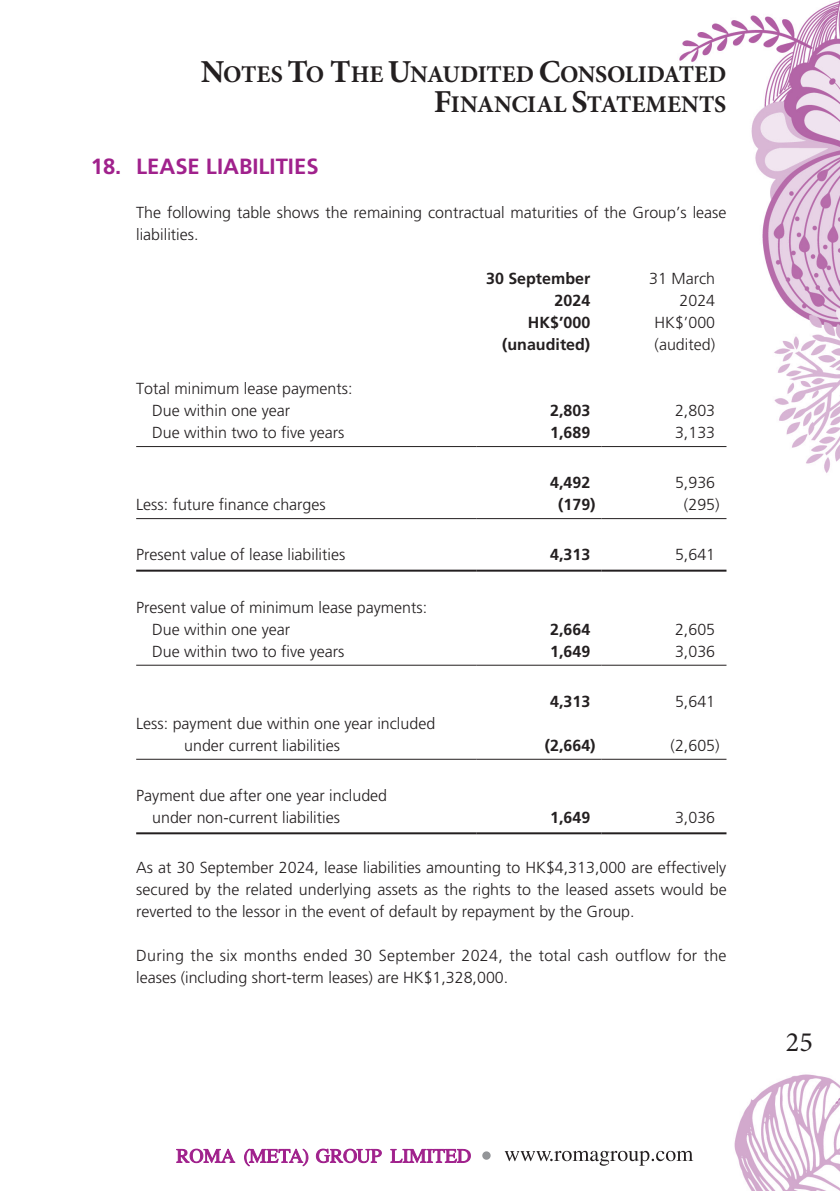
<style>
.page{position:relative;width:840px;height:1191px;background:#fff}
.page>*{position:absolute;margin:0;border:0;box-sizing:border-box;transform-origin:0 0}
.t1{font:28px "Minion Pro";color:#231f20}
.t2{font:700 24px/30px "Minion Pro";letter-spacing:-.005em;color:#231f20;text-align:right}
._01_H1{font:700 22px "Frutiger LT Std";color:#a0218c}
._50_Table_txt{font:300 16px "Frutiger LT Std";color:#231f20}
._00_txt{font:300 16px/22px "Frutiger LT Std";color:#231f20}
._00_txt-2{font:300 16px/22px "Frutiger LT Std";letter-spacing:.02em;color:#231f20}
._50_Table_txt-2{font:700 16px "Frutiger LT Std";color:#231f20}
.s1{font-size:32px}
</style>
<div class="page">
<img style="left:136px;top:1px;width:703px;height:1190px">
<svg style="left:176px;top:1148px;width:59px;height:15px"></svg>
<svg style="left:244px;top:1148px;width:64px;height:18px"></svg>
<svg style="left:316px;top:1148px;width:65px;height:15px"></svg>
<svg style="left:390px;top:1148px;width:80px;height:14px"></svg>
<svg style="left:504px;top:1150px;width:188px;height:15px"></svg>
<div style="left:482px;top:1151px;width:8px;height:8px;background:#939598;border-radius:50%"></div>
<hr style="left:136px;top:446px;width:340px;height:1px;background:#231f20">
<hr style="left:476px;top:446px;width:125px;height:1px;background:#231f20">
<hr style="left:601px;top:446px;width:125px;height:1px;background:#231f20">
<hr style="left:136px;top:518px;width:340px;height:1px;background:#231f20">
<hr style="left:476px;top:518px;width:125px;height:1px;background:#231f20">
<hr style="left:601px;top:518px;width:125px;height:1px;background:#231f20">
<hr style="left:136px;top:569px;width:340px;height:2px;background:#231f20">
<hr style="left:476px;top:569px;width:125px;height:2px;background:#231f20">
<hr style="left:601px;top:569px;width:125px;height:2px;background:#231f20">
<hr style="left:136px;top:664px;width:340px;height:1px;background:#231f20">
<hr style="left:476px;top:664px;width:125px;height:1px;background:#231f20">
<hr style="left:601px;top:664px;width:125px;height:1px;background:#231f20">
<hr style="left:136px;top:758px;width:340px;height:1px;background:#231f20">
<hr style="left:476px;top:758px;width:125px;height:1px;background:#231f20">
<hr style="left:601px;top:758px;width:125px;height:1px;background:#231f20">
<hr style="left:136px;top:832px;width:340px;height:2px;background:#231f20">
<hr style="left:476px;top:832px;width:125px;height:2px;background:#231f20">
<hr style="left:601px;top:832px;width:125px;height:2px;background:#231f20">
<h2 class="t2" style="left:201px;top:59px;width:526px"><span class="s1">N</span>OTES <span class="s1">T</span>O <span class="s1">T</span>HE <span class="s1">U</span>NAUDITED <span class="s1">C</span>ONSOLIDATED<br><span class="s1">F</span>INANCIAL <span class="s1">S</span>TATEMENTS</h2>
<p class="_01_H1" style="left:91px;top:154px;width:229px">18. LEASE LIABILITIES</p>
<p class="_00_txt" style="left:136px;top:202px;width:591px">The following table shows the remaining contractual maturities of the Group’s lease liabilities.</p>
<p class="_50_Table_txt-2" style="left:486px;top:269px;width:106px">30 September</p>
<p class="_50_Table_txt-2" style="left:554px;top:291px;width:37px">2024</p>
<p class="_50_Table_txt" style="left:649px;top:270px;width:67px">31 March</p>
<p class="_50_Table_txt" style="left:679px;top:292px;width:37px">2024</p>
<p class="_50_Table_txt-2" style="left:527px;top:313px;width:64px">HK$’000</p>
<p class="_50_Table_txt" style="left:654px;top:314px;width:62px">HK$’000</p>
<p class="_50_Table_txt-2" style="left:502px;top:335px;width:89px">(unaudited)</p>
<p class="_50_Table_txt" style="left:654px;top:336px;width:62px">(audited)</p>
<p class="_50_Table_txt" style="left:136px;top:380px;width:217px">Total minimum lease payments:</p>
<p class="_50_Table_txt" style="left:152px;top:402px;width:139px">Due within one year</p>
<p class="_50_Table_txt-2" style="left:550px;top:401px;width:42px">2,803</p>
<p class="_50_Table_txt" style="left:674px;top:402px;width:42px">2,803</p>
<p class="_50_Table_txt" style="left:152px;top:424px;width:194px">Due within two to five years</p>
<p class="_50_Table_txt-2" style="left:550px;top:423px;width:42px">1,689</p>
<p class="_50_Table_txt" style="left:674px;top:424px;width:42px">3,133</p>
<p class="_50_Table_txt-2" style="left:550px;top:473px;width:42px">4,492</p>
<p class="_50_Table_txt" style="left:674px;top:474px;width:42px">5,936</p>
<p class="_50_Table_txt" style="left:136px;top:496px;width:191px">Less: future finance charges</p>
<p class="_50_Table_txt-2" style="left:558px;top:495px;width:39px">(179)</p>
<p class="_50_Table_txt" style="left:683px;top:496px;width:37px">(295)</p>
<p class="_50_Table_txt" style="left:136px;top:546px;width:210px">Present value of lease liabilities</p>
<p class="_50_Table_txt-2" style="left:550px;top:545px;width:42px">4,313</p>
<p class="_50_Table_txt" style="left:674px;top:546px;width:42px">5,641</p>
<p class="_50_Table_txt" style="left:136px;top:598px;width:292px">Present value of minimum lease payments:</p>
<p class="_50_Table_txt" style="left:152px;top:620px;width:139px">Due within one year</p>
<p class="_50_Table_txt-2" style="left:550px;top:620px;width:42px">2,664</p>
<p class="_50_Table_txt" style="left:674px;top:620px;width:42px">2,605</p>
<p class="_50_Table_txt" style="left:152px;top:642px;width:194px">Due within two to five years</p>
<p class="_50_Table_txt-2" style="left:550px;top:642px;width:42px">1,649</p>
<p class="_50_Table_txt" style="left:674px;top:642px;width:42px">3,036</p>
<p class="_50_Table_txt-2" style="left:550px;top:692px;width:42px">4,313</p>
<p class="_50_Table_txt" style="left:674px;top:692px;width:42px">5,641</p>
<p class="_50_Table_txt" style="left:136px;top:714px;width:300px">Less: payment due within one year included</p>
<p class="_50_Table_txt" style="left:184px;top:736px;width:157px">under current liabilities</p>
<p class="_50_Table_txt-2" style="left:544px;top:736px;width:52px">(2,664)</p>
<p class="_50_Table_txt" style="left:670px;top:736px;width:50px">(2,605)</p>
<p class="_50_Table_txt" style="left:136px;top:786px;width:252px">Payment due after one year included</p>
<p class="_50_Table_txt" style="left:152px;top:808px;width:189px">under non-current liabilities</p>
<p class="_50_Table_txt-2" style="left:550px;top:808px;width:42px">1,649</p>
<p class="_50_Table_txt" style="left:674px;top:808px;width:42px">3,036</p>
<p class="_00_txt" style="left:136px;top:856px;width:591px;text-align:justify">As at 30 September 2024, lease liabilities amounting to HK$4,313,000 are effectively secured by the related underlying assets as the rights to the leased assets would be reverted to the lessor in the event of default by repayment by the Group.</p>
<p class="_00_txt-2" style="left:136px;top:944px;width:591px">During the six months ended 30 September 2024, the total cash outflow for the leases (including short-term leases) are HK$1,328,000.</p>
<h1 class="t1" style="left:785px;top:1023px;width:29px">25</h1>
</div>
